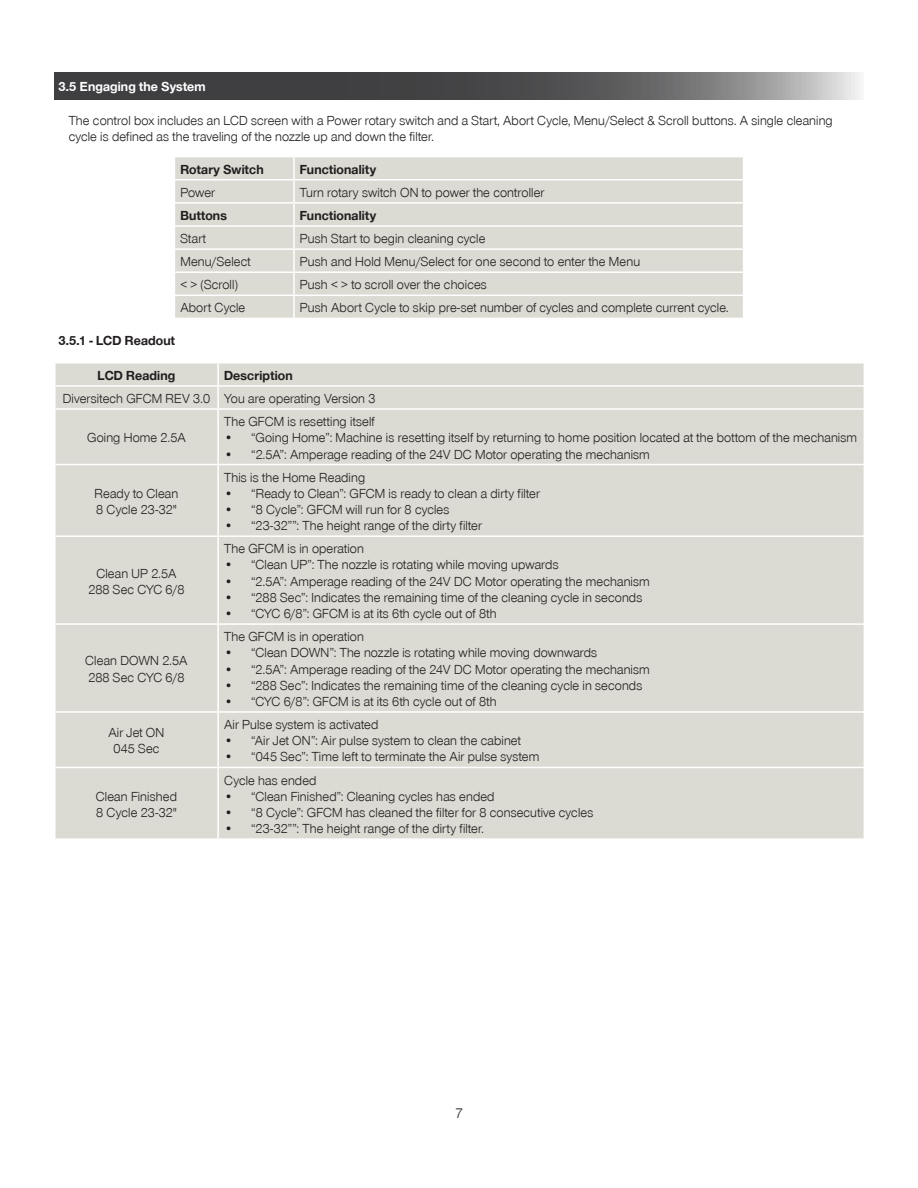
<style>
.page{position:relative;width:918px;height:1188px;background:#fff}
.page>*{position:absolute;margin:0;border:0;box-sizing:border-box;transform-origin:0 0}
.t1{font:15px "Nimbus San Nov D";color:#231f20}
.t2{font:13.5px/16.2px "Nimbus San Nov D";letter-spacing:.01em;color:#231f20}
.t3{font:700 13.5px "Nimbus San Nov D";letter-spacing:.015em;color:#231f20}
.t4{font:700 13.5px "Nimbus San Nov D";letter-spacing:.015em;color:#fff}
</style>
<div class="page">
<svg style="left:54px;top:72px;width:807px;height:27px;background:#5d5c5d"></svg>
<div style="left:175px;top:157px;width:568px;height:161px;background:#dbdbd3"></div>
<hr style="left:293px;top:157px;width:2px;height:22px;background:#fff">
<hr style="left:174px;top:179px;width:120px;height:2px;background:#fff">
<hr style="left:294px;top:179px;width:450px;height:2px;background:#fff">
<hr style="left:293px;top:181px;width:2px;height:21px;background:#fff">
<hr style="left:174px;top:202px;width:120px;height:2px;background:#fff">
<hr style="left:294px;top:202px;width:450px;height:2px;background:#fff">
<hr style="left:293px;top:204px;width:2px;height:21px;background:#fff">
<hr style="left:174px;top:225px;width:120px;height:2px;background:#fff">
<hr style="left:294px;top:225px;width:450px;height:2px;background:#fff">
<hr style="left:293px;top:227px;width:2px;height:21px;background:#fff">
<hr style="left:174px;top:248px;width:120px;height:2px;background:#fff">
<hr style="left:294px;top:248px;width:450px;height:2px;background:#fff">
<hr style="left:293px;top:250px;width:2px;height:21px;background:#fff">
<hr style="left:174px;top:271px;width:120px;height:2px;background:#fff">
<hr style="left:294px;top:271px;width:450px;height:2px;background:#fff">
<hr style="left:293px;top:273px;width:2px;height:22px;background:#fff">
<hr style="left:174px;top:295px;width:120px;height:1px;background:#fff">
<hr style="left:294px;top:295px;width:450px;height:1px;background:#fff">
<hr style="left:293px;top:296px;width:2px;height:22px;background:#fff">
<div style="left:56px;top:364px;width:808px;height:474px;background:#dbdbd3"></div>
<hr style="left:217px;top:364px;width:2px;height:21px;background:#fff">
<hr style="left:54px;top:385px;width:164px;height:2px;background:#fff">
<hr style="left:218px;top:385px;width:647px;height:2px;background:#fff">
<hr style="left:217px;top:387px;width:2px;height:21px;background:#fff">
<hr style="left:54px;top:408px;width:164px;height:2px;background:#fff">
<hr style="left:218px;top:408px;width:647px;height:2px;background:#fff">
<hr style="left:217px;top:410px;width:2px;height:54px;background:#fff">
<hr style="left:54px;top:464px;width:164px;height:1px;background:#fff">
<hr style="left:218px;top:464px;width:647px;height:1px;background:#fff">
<hr style="left:217px;top:465px;width:2px;height:70px;background:#fff">
<hr style="left:54px;top:535px;width:164px;height:2px;background:#fff">
<hr style="left:218px;top:535px;width:647px;height:2px;background:#fff">
<hr style="left:217px;top:537px;width:2px;height:86px;background:#fff">
<hr style="left:54px;top:623px;width:164px;height:2px;background:#fff">
<hr style="left:218px;top:623px;width:647px;height:2px;background:#fff">
<hr style="left:217px;top:625px;width:2px;height:86px;background:#fff">
<hr style="left:54px;top:711px;width:164px;height:2px;background:#fff">
<hr style="left:218px;top:711px;width:647px;height:2px;background:#fff">
<hr style="left:217px;top:713px;width:2px;height:54px;background:#fff">
<hr style="left:54px;top:767px;width:164px;height:1px;background:#fff">
<hr style="left:218px;top:767px;width:647px;height:1px;background:#fff">
<hr style="left:217px;top:768px;width:2px;height:70px;background:#fff">
<p class="t4" style="left:58px;top:79px;width:149px">3.5 Engaging the System</p>
<p class="t2" style="left:69px;top:113px;width:766px">The control box includes an LCD screen with a Power rotary switch and a Start, Abort Cycle, Menu/Select &amp; Scroll buttons. A single cleaning cycle is defined as the traveling of the nozzle up and down the filter.</p>
<p class="t3" style="left:180px;top:161px;width:85px">Rotary Switch</p>
<p class="t3" style="left:300px;top:161px;width:78px">Functionality</p>
<p class="t2" style="left:180px;top:184px;width:36px">Power</p>
<p class="t2" style="left:300px;top:184px;width:246px">Turn rotary switch ON to power the controller</p>
<p class="t3" style="left:180px;top:208px;width:48px">Buttons</p>
<p class="t3" style="left:300px;top:208px;width:78px">Functionality</p>
<p class="t2" style="left:180px;top:231px;width:27px">Start</p>
<p class="t2" style="left:300px;top:231px;width:187px">Push Start to begin cleaning cycle</p>
<p class="t2" style="left:180px;top:254px;width:72px">Menu/Select</p>
<p class="t2" style="left:300px;top:254px;width:342px">Push and Hold Menu/Select for one second to enter the Menu</p>
<p class="t2" style="left:180px;top:277px;width:59px">&lt; &gt; (Scroll)</p>
<p class="t2" style="left:300px;top:277px;width:188px">Push &lt; &gt; to scroll over the choices</p>
<p class="t2" style="left:180px;top:300px;width:66px">Abort Cycle</p>
<p class="t2" style="left:300px;top:300px;width:430px">Push Abort Cycle to skip pre-set number of cycles and complete current cycle.</p>
<p class="t3" style="left:58px;top:332px;width:118px">3.5.1 - LCD Readout</p>
<p class="t3" style="left:98px;top:367px;width:79px">LCD Reading</p>
<p class="t3" style="left:224px;top:367px;width:70px">Description</p>
<p class="t2" style="left:63px;top:391px;width:314px">Diversitech GFCM REV 3.0 You are operating Version 3</p>
<p class="t2" style="left:87px;top:430px;width:100px">Going Home 2.5A</p>
<p class="t2" style="left:224px;top:414px;width:152px">The GFCM is resetting itself</p>
<p class="t2" style="left:224px;top:430px;width:634px">• “Going Home”: Machine is resetting itself by returning to home position located at the bottom of the mechanism</p>
<p class="t2" style="left:224px;top:446px;width:427px">• “2.5A”: Amperage reading of the 24V DC Motor operating the mechanism</p>
<p class="t2" style="left:95px;top:485px;width:85px">Ready to Clean<br>8 Cycle 23-32"</p>
<p class="t2" style="left:88px;top:565px;width:97px;text-align:center">Clean UP 2.5A<br>288 Sec CYC 6/8</p>
<p class="t2" style="left:85px;top:653px;width:104px">Clean DOWN 2.5A<br>288 Sec CYC 6/8</p>
<p class="t2" style="left:108px;top:725px;width:57px;text-align:center">Air Jet ON<br>045 Sec</p>
<p class="t2" style="left:96px;top:788px;width:83px">Clean Finished<br>8 Cycle 23-32"</p>
<p class="t2" style="left:224px;top:469px;width:142px">This is the Home Reading</p>
<p class="t2" style="left:224px;top:485px;width:317px">• “Ready to Clean”: GFCM is ready to clean a dirty filter</p>
<p class="t2" style="left:224px;top:502px;width:227px">• “8 Cycle”: GFCM will run for 8 cycles</p>
<p class="t2" style="left:224px;top:518px;width:259px">• “23-32””: The height range of the dirty filter</p>
<p class="t2" style="left:224px;top:541px;width:141px">The GFCM is in operation</p>
<p class="t2" style="left:224px;top:557px;width:336px">• “Clean UP”: The nozzle is rotating while moving upwards</p>
<p class="t2" style="left:224px;top:573px;width:427px">• “2.5A”: Amperage reading of the 24V DC Motor operating the mechanism</p>
<p class="t2" style="left:224px;top:589px;width:420px">• “288 Sec”: Indicates the remaining time of the cleaning cycle in seconds</p>
<p class="t2" style="left:224px;top:606px;width:274px">• “CYC 6/8”: GFCM is at its 6th cycle out of 8th</p>
<p class="t2" style="left:224px;top:629px;width:141px">The GFCM is in operation</p>
<p class="t2" style="left:224px;top:645px;width:375px">• “Clean DOWN”: The nozzle is rotating while moving downwards</p>
<p class="t2" style="left:224px;top:661px;width:427px">• “2.5A”: Amperage reading of the 24V DC Motor operating the mechanism</p>
<p class="t2" style="left:224px;top:677px;width:420px">• “288 Sec”: Indicates the remaining time of the cleaning cycle in seconds</p>
<p class="t2" style="left:224px;top:694px;width:274px">• “CYC 6/8”: GFCM is at its 6th cycle out of 8th</p>
<p class="t2" style="left:224px;top:717px;width:156px">Air Pulse system is activated</p>
<p class="t2" style="left:224px;top:733px;width:298px">• “Air Jet ON”: Air pulse system to clean the cabinet</p>
<p class="t2" style="left:224px;top:749px;width:317px">• “045 Sec”: Time left to terminate the Air pulse system</p>
<p class="t2" style="left:224px;top:772px;width:94px">Cycle has ended</p>
<p class="t2" style="left:224px;top:788px;width:272px">• “Clean Finished”: Cleaning cycles has ended</p>
<p class="t2" style="left:224px;top:804px;width:371px">• “8 Cycle”: GFCM has cleaned the filter for 8 consecutive cycles</p>
<p class="t2" style="left:224px;top:821px;width:261px">• “23-32””: The height range of the dirty filter.</p>
<p class="t1" style="left:455px;top:1104px;width:9px">7</p>
</div>
